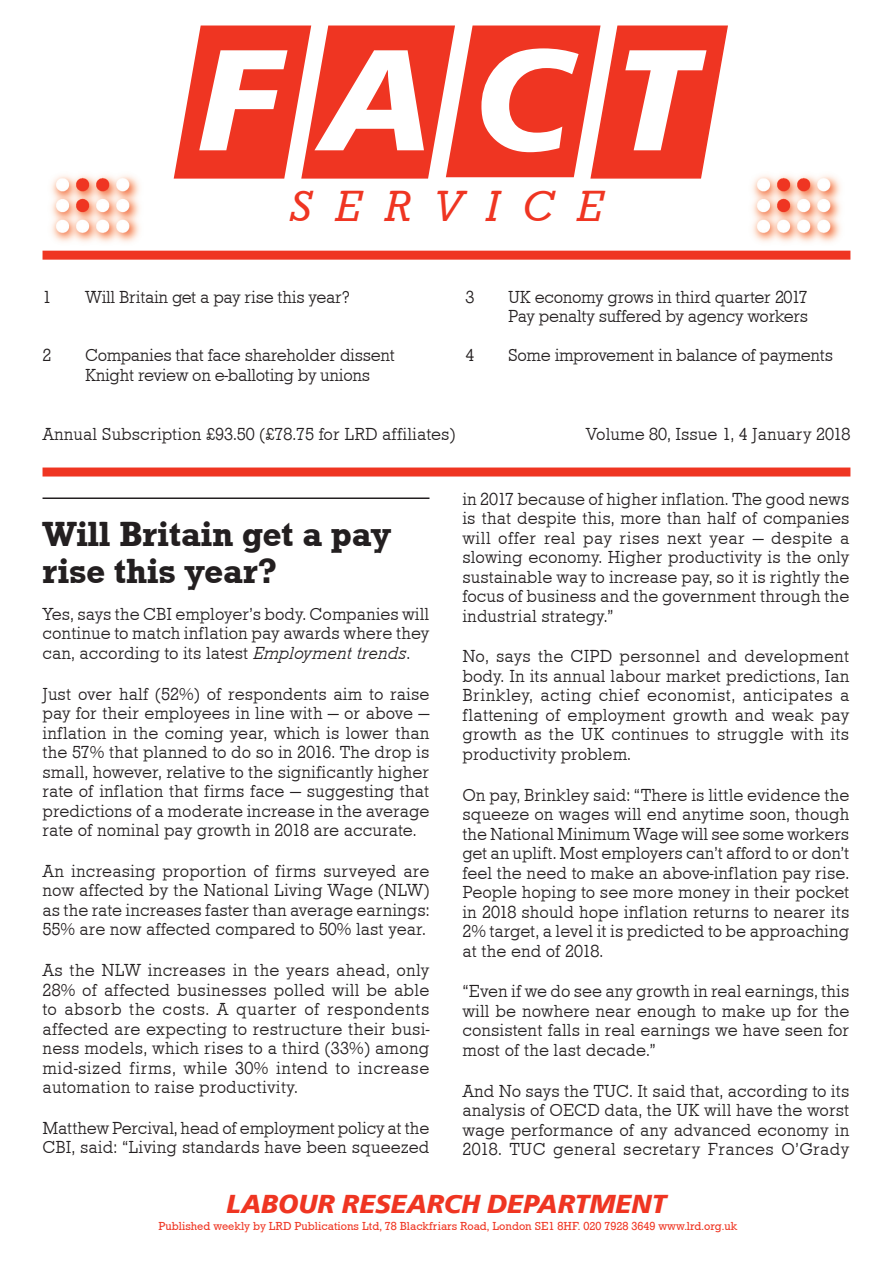
<style>
.page{position:relative;width:893px;height:1263px;background:#fff}
.page>*{position:absolute;margin:0;border:0;box-sizing:border-box;transform-origin:0 0}
.t1{font:italic 700 150px "Frutus T";color:#fff}
.t2{font:italic 45px "Roctus T";letter-spacing:.5em;color:#ef3522}
.t3{font:500 36px/37.5px "Roctus T";color:#231f20}
.t4{font:italic 700 27px "Frutus T";color:#ef3522}
.t5{font:18px/19.5px "Roctus T Ligh";color:#231f20;text-align:justify}
.t6{font:18px/19.5px "Roctus T Ligh";letter-spacing:-.02em;color:#231f20}
.t7{font:12px "Roctus T";color:#ef3522}
.s1{font-family:"Roctus T Ligh Ital"}
</style>
<div class="page">
<hr style="left:43px;top:497px;width:386px;height:2px;background:#231f20">
<div style="left:43px;top:251px;width:807px;height:9px;background:#ef3522"></div>
<div style="left:43px;top:467px;width:807px;height:9px;background:#ef3522"></div>
<img style="left:51px;top:175px;width:89px;height:68px">
<img style="left:752px;top:175px;width:89px;height:68px">
<svg style="left:174px;top:25px;width:554px;height:154px"></svg>
<h1 class="t1" style="left:198px;top:10px;width:499px">FACT</h1>
<h2 class="t2" style="left:290px;top:182px;width:315px">SERVICE</h2>
<p class="t5" style="left:43px;top:287px;width:10px">1</p>
<p class="t6" style="left:85px;top:287px;width:266px">Will Britain get a pay rise this year?</p>
<p class="t5" style="left:43px;top:346px;width:10px">2</p>
<p class="t6" style="left:85px;top:346px;width:312px">Companies that face shareholder dissent<br>Knight review on e-balloting by unions</p>
<p class="t5" style="left:466px;top:287px;width:10px">3</p>
<p class="t6" style="left:508px;top:287px;width:302px">UK economy grows in third quarter 2017<br>Pay penalty suffered by agency workers</p>
<p class="t5" style="left:466px;top:346px;width:10px">4</p>
<p class="t6" style="left:508px;top:346px;width:327px">Some improvement in balance of payments</p>
<p class="t5" style="left:43px;top:425px;width:414px">Annual Subscription £93.50 (£78.75 for LRD affiliates)</p>
<p class="t5" style="left:586px;top:425px;width:266px">Volume 80, Issue 1, 4 January 2018</p>
<h3 class="t3" style="left:43px;top:515px;width:350px">Will Britain get a pay rise this year?</h3>
<p class="t5" style="left:43px;top:604px;width:388px">Yes, says the CBI employer’s body. Companies will continue to match inflation pay awards where they can, according to its latest <span class="s1">Employment trends</span>.</p>
<p class="t5" style="left:43px;top:684px;width:388px">Just over half (52%) of respondents aim to raise pay for their employees in line with — or above — inflation in the coming year, which is lower than the 57% that planned to do so in 2016. The drop is small, however, relative to the significantly higher rate of inflation that firms face — suggesting that predictions of a moderate increase in the average rate of nominal pay growth in 2018 are accurate.</p>
<p class="t5" style="left:43px;top:861px;width:389px">An increasing proportion of firms surveyed are now affected by the National Living Wage (NLW) as the rate increases faster than average earnings:<br>55% are now affected compared to 50% last year.</p>
<p class="t5" style="left:43px;top:960px;width:388px">As the NLW increases in the years ahead, only 28% of affected businesses polled will be able to absorb the costs. A quarter of respondents affected are expecting to restructure their busi&shy;ness models, which rises to a third (33%) among mid-sized firms, while 30% intend to increase automation to raise productivity.</p>
<p class="t5" style="left:43px;top:1118px;width:388px">Matthew Percival, head of employment policy at the<br>CBI, said: “Living standards have been squeezed</p>
<p class="t5" style="left:462px;top:489px;width:388px">in 2017 because of higher inflation. The good news is that despite this, more than half of companies will offer real pay rises next year — despite a slowing economy. Higher productivity is the only sustainable way to increase pay, so it is rightly the focus of business and the government through the industrial strategy.”</p>
<p class="t5" style="left:462px;top:647px;width:389px">No, says the CIPD personnel and development body. In its annual labour market predictions, Ian Brinkley, acting chief economist, anticipates a flattening of employment growth and weak pay growth as the UK continues to struggle with its productivity problem.</p>
<p class="t5" style="left:462px;top:785px;width:388px">On pay, Brinkley said: “There is little evidence the squeeze on wages will end anytime soon, though the National Minimum Wage will see some workers get an uplift. Most employers can’t afford to or don’t feel the need to make an above-inflation pay rise.<br>People hoping to see more money in their pocket in 2018 should hope inflation returns to nearer its 2% target, a level it is predicted to be approaching at the end of 2018.</p>
<p class="t5" style="left:462px;top:982px;width:388px">“Even if we do see any growth in real earnings, this will be nowhere near enough to make up for the consistent falls in real earnings we have seen for most of the last decade.”</p>
<p class="t5" style="left:462px;top:1081px;width:388px">And No says the TUC. It said that, according to its analysis of OECD data, the UK will have the worst wage performance of any advanced economy in 2018. TUC general secretary Frances O’Grady</p>
<h3 class="t4" style="left:226px;top:1188px;width:442px">LABOUR RESEARCH DEPARTMENT</h3>
<p class="t7" style="left:158px;top:1219px;width:581px">Published weekly by LRD Publications Ltd, 78 Blackfriars Road, London SE1 8HF. 020 7928 3649 www.lrd.org.uk</p>
</div>
